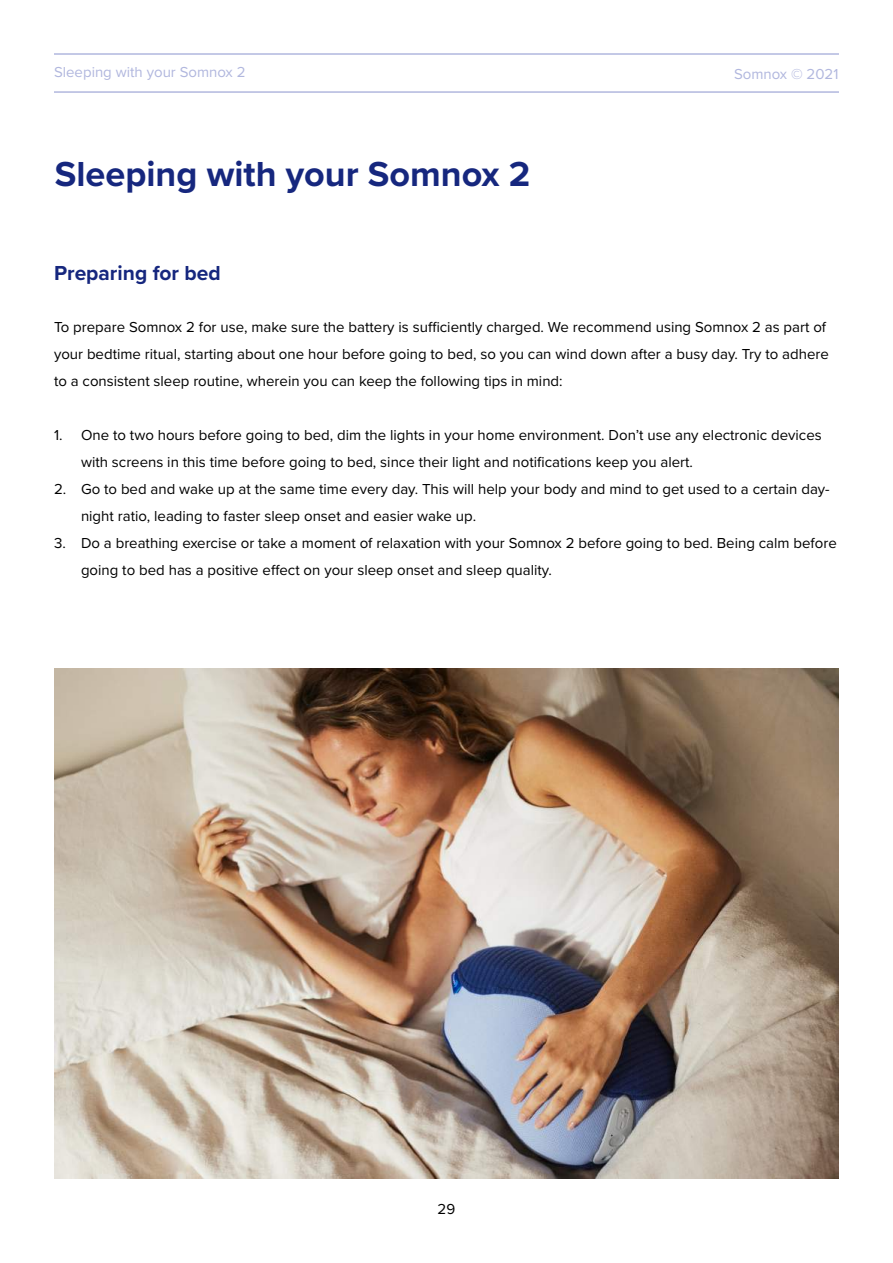
<style>
.page{position:relative;width:893px;height:1263px;background:#fff}
.page>*{position:absolute;margin:0;border:0;box-sizing:border-box;transform-origin:0 0}
.t1{font:700 36px "Proxima Nova";color:#16277e}
.t2{font:700 21px "Proxima Nova";color:#16277e}
.t3{font:15px/27px "Proxima Nova";color:#000}
.t4{font:15px "Proxima Nova";color:#b1b7de}
</style>
<div class="page">
<img style="left:55px;top:668px;width:784px;height:510px">
<hr style="left:54px;top:91px;width:785px;height:2px;background:#b1b7de">
<hr style="left:54px;top:53px;width:785px;height:2px;background:#b1b7de">
<p class="t4" style="left:54px;top:61px;width:193px">Sleeping with your Somnox 2</p>
<p class="t4" style="left:734px;top:62px;width:106px">Somnox © 2021</p>
<h1 class="t1" style="left:55px;top:147px;width:477px">Sleeping with your Somnox 2</h1>
<h2 class="t2" style="left:54px;top:257px;width:168px">Preparing for bed</h2>
<p class="t3" style="left:54px;top:313px;width:776px">To prepare Somnox 2 for use, make sure the battery is sufficiently charged. We recommend using Somnox 2 as part of your bedtime ritual, starting about one hour before going to bed, so you can wind down after a busy day. Try to adhere to a consistent sleep routine, wherein you can keep the following tips in mind:</p>
<p class="t3" style="left:81px;top:421px;width:742px;text-indent:-27px">1. One to two hours before going to bed, dim the lights in your home environment. Don’t use any electronic devices with screens in this time before going to bed, since their light and notifications keep you alert.</p>
<p class="t3" style="left:81px;top:475px;width:750px;text-indent:-27px">2. Go to bed and wake up at the same time every day. This will help your body and mind to get used to a certain day&shy;night ratio, leading to faster sleep onset and easier wake up.</p>
<p class="t3" style="left:81px;top:529px;width:757px;text-indent:-27px">3. Do a breathing exercise or take a moment of relaxation with your Somnox 2 before going to bed. Being calm before going to bed has a positive effect on your sleep onset and sleep quality.</p>
<p class="t3" style="left:438px;top:1194px;width:19px">29</p>
</div>
